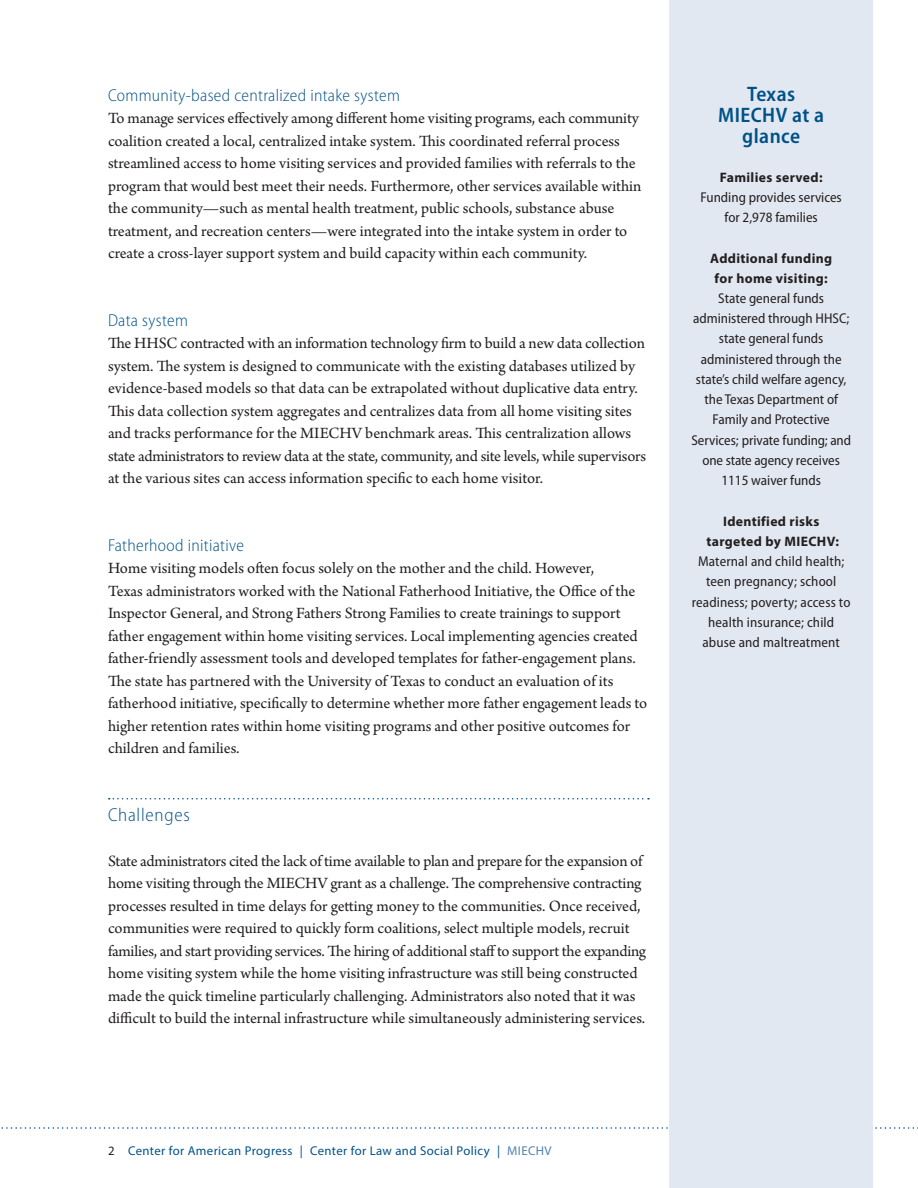
<style>
.page{position:relative;width:918px;height:1188px;background:#fff}
.page>*{position:absolute;margin:0;border:0;box-sizing:border-box;transform-origin:0 0}
.t1{font:600 semi-condensed 21px/21px "Myriad Pro";letter-spacing:.02em;color:#005187;text-align:center}
.t2{font:300 semi-condensed 18.75px "Myriad Pro";letter-spacing:.04em;color:#005187}
.t3{font:300 semi-condensed 17.25px "Myriad Pro";letter-spacing:.02em;color:#005187}
.t4{font:16.5px/22.5px "Arno Pro";letter-spacing:-.005em;color:#231f20}
.t5{font:semi-condensed 14.25px/20.2px "Myriad Pro";color:#231f20;text-align:center}
.t6{font:700 13.65px/20.2px "Myriad Pro";letter-spacing:.025em;color:#231f20;text-align:center}
.t7{font:12.75px "Myriad Pro";letter-spacing:.03em;color:#005187}
.s1{color:#231f20}
.s2{color:#5083af}
</style>
<div class="page">
<svg style="left:1px;top:1127px;width:917px;height:2px"></svg>
<div style="left:669px;top:0;width:204px;height:1188px;background:#e2e8f1"></div>
<svg style="left:109px;top:798px;width:540px;height:2px"></svg>
<p class="t3" style="left:108px;top:85px;width:293px">Community-based centralized intake system</p>
<p class="t4" style="left:108px;top:108px;width:535px">To manage services effectively among different home visiting programs, each community coalition created a local, centralized intake system. This coordinated referral process streamlined access to home visiting services and provided families with referrals to the program that would best meet their needs. Furthermore, other services available within the community—such as mental health treatment, public schools, substance abuse treatment, and recreation centers—were integrated into the intake system in order to create a cross-layer support system and build capacity within each community.</p>
<p class="t3" style="left:108px;top:310px;width:81px">Data system</p>
<p class="t4" style="left:108px;top:333px;width:540px">The HHSC contracted with an information technology firm to build a new data collection system. The system is designed to communicate with the existing databases utilized by evidence-based models so that data can be extrapolated without duplicative data entry.<br>This data collection system aggregates and centralizes data from all home visiting sites and tracks performance for the MIECHV benchmark areas. This centralization allows state administrators to review data at the state, community, and site levels, while supervisors at the various sites can access information specific to each home visitor.</p>
<p class="t3" style="left:108px;top:535px;width:137px">Fatherhood initiative</p>
<p class="t4" style="left:108px;top:558px;width:541px">Home visiting models often focus solely on the mother and the child. However,<br>Texas administrators worked with the National Fatherhood Initiative, the Office of the Inspector General, and Strong Fathers Strong Families to create trainings to support father engagement within home visiting services. Local implementing agencies created father-friendly assessment tools and developed templates for father-engagement plans.<br>The state has partnered with the University of Texas to conduct an evaluation of its fatherhood initiative, specifically to determine whether more father engagement leads to higher retention rates within home visiting programs and other positive outcomes for children and families.</p>
<p class="t2" style="left:108px;top:804px;width:83px">Challenges</p>
<p class="t4" style="left:108px;top:850px;width:540px">State administrators cited the lack of time available to plan and prepare for the expansion of home visiting through the MIECHV grant as a challenge. The comprehensive contracting processes resulted in time delays for getting money to the communities. Once received, communities were required to quickly form coalitions, select multiple models, recruit families, and start providing services. The hiring of additional staff to support the expanding home visiting system while the home visiting infrastructure was still being constructed made the quick timeline particularly challenging. Administrators also noted that it was difficult to build the internal infrastructure while simultaneously administering services.</p>
<p class="t1" style="left:718px;top:83px;width:107px">Texas<br>MIECHV at a glance</p>
<p class="t6" style="left:720px;top:166px;width:104px">Families served:</p>
<p class="t5" style="left:701px;top:187px;width:143px">Funding provides services for 2,978 families</p>
<p class="t6" style="left:710px;top:247px;width:124px">Additional funding for home visiting:</p>
<p class="t5" style="left:691px;top:288px;width:161px">State general funds administered through HHSC; state general funds administered through the state’s child welfare agency, the Texas Department of<br>Family and Protective<br>Services; private funding; and one state agency receives<br>1115 waiver funds</p>
<p class="t6" style="left:707px;top:511px;width:134px">Identified risks targeted by MIECHV:</p>
<p class="t5" style="left:692px;top:552px;width:160px">Maternal and child health; teen pregnancy; school readiness; poverty; access to health insurance; child abuse and maltreatment</p>
<p class="t7" style="left:108px;top:1143px;width:445px"><span class="s1">2</span> Center for American Progress | Center for Law and Social Policy | <span class="s2">MIECHV</span></p>
</div>
